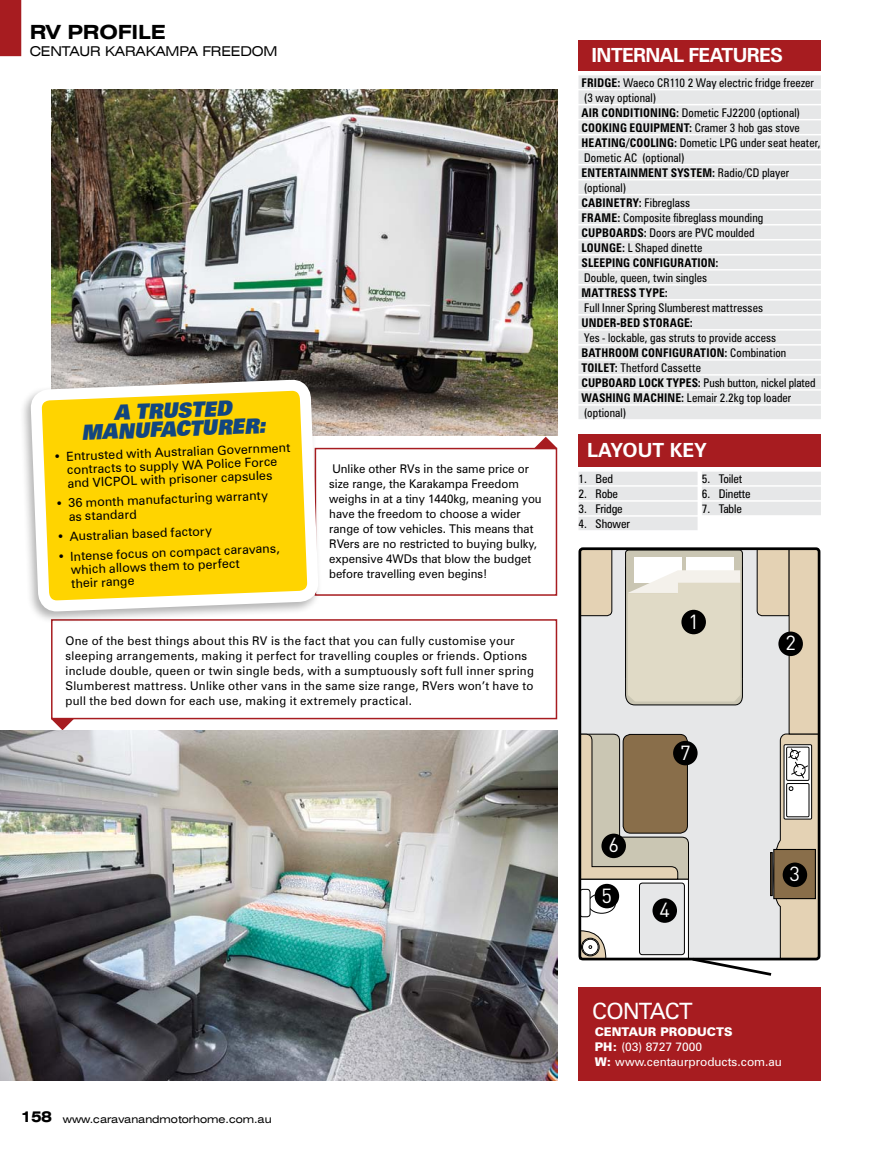
<style>
.page{position:relative;width:872px;height:1149px;background:#fff}
.page>*{position:absolute;margin:0;border:0;box-sizing:border-box;transform-origin:0 0}
.t1{font:22.5px "Zurich BT";letter-spacing:-.03em;color:#fff}
.t2{font:italic 900 21px/18.8px "Zurich BT";color:#124680;text-align:center;scale:.94 1}
.t3{font:20.1px "DIN";color:#fff}
.t4{font:700 19.5px "Zurich BT";letter-spacing:-.03em;color:#fff}
.t5{font:700 19.5px "Zurich BT";color:#fff}
.t6{font:700 expanded 19.5px "Swiss 721 BT";letter-spacing:-.01em;color:#000}
.t7{font:expanded 13.5px "Swiss 721 BT";letter-spacing:-.01em;color:#000}
.t8{font:12.6px/13.5px "Zurich BT";color:#000}
.t9{font:condensed 12px/15px "Zurich BT";letter-spacing:.01em;color:#000}
.t10{font:12px/15px "Zurich BT";letter-spacing:.025em;color:#000}
.t11{font:12px/15px "Zurich BT";color:#000;scale:.96 1}
.t12{font:12px/15px "Zurich BT";color:#fff}
.t13{font:700 condensed 12px "Zurich BT";letter-spacing:.015em;color:#000}
.t14{font:900 12px "Zurich BT";color:#fff}
.t15{font:condensed 12px "Zurich BT";letter-spacing:-.01em;color:#000}
.t16{font:expanded 10.5px "Swiss 721 BT";color:#000}
.s1{font-weight:700;font-size:15px}
.s2{font-weight:700}
.s3{font-weight:900}
</style>
<div class="page">
<div style="left:578px;top:471px;width:119px;height:14px;background:#e6e7e8"></div>
<div style="left:578px;top:486px;width:119px;height:14px;background:#e6e7e8"></div>
<div style="left:578px;top:501px;width:119px;height:14px;background:#e6e7e8"></div>
<div style="left:578px;top:516px;width:119px;height:14px;background:#e6e7e8"></div>
<div style="left:702px;top:471px;width:119px;height:14px;background:#e6e7e8"></div>
<div style="left:702px;top:486px;width:119px;height:14px;background:#e6e7e8"></div>
<div style="left:702px;top:501px;width:119px;height:14px;background:#e6e7e8"></div>
<div style="left:578px;top:434px;width:243px;height:33px;background:#a71c20"></div>
<div style="left:578px;top:986px;width:243px;height:94px;background:#a71c20"></div>
<div style="left:578px;top:75px;width:243px;height:14px;background:#e6e7e8"></div>
<div style="left:578px;top:90px;width:243px;height:14px;background:#e6e7e8"></div>
<div style="left:578px;top:105px;width:243px;height:14px;background:#e6e7e8"></div>
<div style="left:578px;top:120px;width:243px;height:14px;background:#e6e7e8"></div>
<div style="left:578px;top:135px;width:243px;height:14px;background:#e6e7e8"></div>
<div style="left:578px;top:150px;width:243px;height:14px;background:#e6e7e8"></div>
<div style="left:578px;top:165px;width:243px;height:14px;background:#e6e7e8"></div>
<div style="left:578px;top:180px;width:243px;height:14px;background:#e6e7e8"></div>
<div style="left:578px;top:195px;width:243px;height:14px;background:#e6e7e8"></div>
<div style="left:578px;top:210px;width:243px;height:14px;background:#e6e7e8"></div>
<div style="left:578px;top:225px;width:243px;height:14px;background:#e6e7e8"></div>
<div style="left:578px;top:240px;width:243px;height:14px;background:#e6e7e8"></div>
<div style="left:578px;top:255px;width:243px;height:14px;background:#e6e7e8"></div>
<div style="left:578px;top:270px;width:243px;height:14px;background:#e6e7e8"></div>
<div style="left:578px;top:285px;width:243px;height:14px;background:#e6e7e8"></div>
<div style="left:578px;top:300px;width:243px;height:14px;background:#e6e7e8"></div>
<div style="left:578px;top:315px;width:243px;height:14px;background:#e6e7e8"></div>
<div style="left:578px;top:330px;width:243px;height:14px;background:#e6e7e8"></div>
<div style="left:578px;top:345px;width:243px;height:14px;background:#e6e7e8"></div>
<div style="left:578px;top:360px;width:243px;height:14px;background:#e6e7e8"></div>
<div style="left:578px;top:375px;width:243px;height:14px;background:#e6e7e8"></div>
<div style="left:578px;top:390px;width:243px;height:14px;background:#e6e7e8"></div>
<div style="left:578px;top:405px;width:243px;height:14px;background:#e6e7e8"></div>
<div style="left:578px;top:40px;width:243px;height:31px;background:#a71c20"></div>
<div style="left:579px;top:549px;width:240px;height:409px;background:#e6e7e8"></div>
<svg style="left:625px;top:551px;width:118px;height:154px"></svg>
<svg style="left:582px;top:551px;width:31px;height:65px"></svg>
<svg style="left:756px;top:551px;width:32px;height:65px"></svg>
<div style="left:789px;top:549px;width:29px;height:184px;background:#e4d2b4"></div>
<svg style="left:581px;top:732px;width:237px;height:243px"></svg>
<div style="left:578px;top:547px;width:242px;height:413px;border:3px solid #000;border-radius:3px"></div>
<img style="left:51px;top:89px;width:506px;height:346px">
<div style="left:51px;top:619px;width:506px;height:100px;background:#fff;border:2px solid #a71c20"></div>
<div style="left:315px;top:447px;width:242px;height:148px;background:#fff;border:2px solid #a71c20"></div>
<svg style="left:534px;top:436px;width:23px;height:12px"></svg>
<div style="left:681px;top:609px;width:25px;height:25px;background:#000;border-radius:50%"></div>
<div style="left:778px;top:631px;width:25px;height:25px;background:#000;border-radius:50%"></div>
<div style="left:782px;top:862px;width:25px;height:24px;background:#000;border-radius:50%"></div>
<div style="left:652px;top:898px;width:25px;height:24px;background:#000;border-radius:50%"></div>
<div style="left:594px;top:883px;width:25px;height:25px;background:#000;border-radius:50%"></div>
<div style="left:601px;top:833px;width:25px;height:24px;background:#000;border-radius:50%"></div>
<div style="left:673px;top:740px;width:24px;height:25px;background:#000;border-radius:50%"></div>
<img style="left:0;top:730px;width:557px;height:350px">
<div style="left:19px;top:376px;width:303px;height:248px;background:#000;opacity:.3"></div>
<svg style="left:33px;top:384px;width:283px;height:697px"></svg>
<svg style="left:0;top:0;width:21px;height:56px"></svg>
<h3 class="t6" style="left:30px;top:20px;width:137px">RV PROFILE</h3>
<p class="t7" style="left:30px;top:43px;width:249px">CENTAUR KARAKAMPA FREEDOM</p>
<h2 class="t2" style="left:80px;top:404px;width:198px;rotate:-2deg">A TRUSTED<br>MANUFACTURER:</h2>
<p class="t8" style="left:53px;top:449px;width:238px;text-align:center;rotate:-2deg">• Entrusted with Australian Government contracts to supply WA Police Force<br>and VICPOL with prisoner capsules</p>
<p class="t8" style="left:68px;top:495px;width:201px;text-indent:-13px;rotate:-2deg">• 36 month manufacturing warranty as standard</p>
<p class="t8" style="left:57px;top:529px;width:157px;rotate:-2deg">• Australian based factory</p>
<p class="t8" style="left:70px;top:548px;width:211px;text-indent:-13px;rotate:-2deg">• Intense focus on compact caravans, which allows them to perfect<br>their range</p>
<p class="t11" style="left:329px;top:460px;width:223px">Unlike other RVs in the same price or size range, the Karakampa Freedom weighs in at a tiny 1440kg, meaning you have the freedom to choose a wider range of tow vehicles. This means that RVers are no restricted to buying bulky, expensive 4WDs that blow the budget before travelling even begins!</p>
<p class="t10" style="left:65px;top:632px;width:470px">One of the best things about this RV is the fact that you can fully customise your sleeping arrangements, making it perfect for travelling couples or friends. Options include double, queen or twin single beds, with a sumptuously soft full inner spring Slumberest mattress. Unlike other vans in the same size range, RVers won’t have to pull the bed down for each use, making it extremely practical.</p>
<p class="t16" style="left:21px;top:1112px;width:252px"><span class="s1">158</span> www.caravanandmotorhome.com.au</p>
<h3 class="t4" style="left:591px;top:43px;width:193px">inTERNAL FEATURES</h3>
<p class="t9" style="left:581px;top:75px;width:240px"><span class="s2">FRIDGE:</span> Waeco CR110 2 Way electric fridge freezer (3 way optional)<br><span class="s2">AIR CONDITIONING:</span> Dometic FJ2200 (optional)<br><span class="s2">COOKING EQUIPMENT:</span> Cramer 3 hob gas stove<br><span class="s2">HEATING/COOLING:</span> Dometic LPG under seat heater,<br>Dometic AC (optional)<br><span class="s2">ENTERTAINMENT SYSTEM:</span> Radio/CD player (optional)<br><span class="s2">CABINETRY:</span> Fibreglass<br><span class="s2">FRAME:</span> Composite fibreglass mounding<br><span class="s2">CUPBOARDS:</span> Doors are PVC moulded<br><span class="s2">LOUNGE:</span> L Shaped dinette<br><span class="s2">SLEEPING CONFIGURATION:</span></p>
<p class="t9" style="left:584px;top:270px;width:124px">Double, queen, twin singles</p>
<p class="t13" style="left:581px;top:285px;width:88px">MATTRESS TYPE:</p>
<p class="t9" style="left:584px;top:300px;width:180px">Full Inner Spring Slumberest mattresses</p>
<p class="t13" style="left:581px;top:315px;width:113px">UNDER-BED STORAGE:</p>
<p class="t9" style="left:581px;top:330px;width:236px">Yes - lockable, gas struts to provide access <span class="s2">BATHROOM CONFIGURATION:</span> Combination <span class="s2">TOILET:</span> Thetford Cassette<br><span class="s2">CUPBOARD LOCK TYPES:</span> Push button, nickel plated <span class="s2">WASHING MACHINE:</span> Lemair 2.2kg top loader (optional)</p>
<h3 class="t5" style="left:587px;top:438px;width:122px">LAYOUT KEY</h3>
<p class="t9" style="left:578px;top:471px;width:36px">1. Bed</p>
<p class="t9" style="left:578px;top:486px;width:41px">2. Robe</p>
<p class="t9" style="left:578px;top:501px;width:46px">3. Fridge</p>
<p class="t9" style="left:578px;top:516px;width:53px">4. Shower</p>
<p class="t9" style="left:702px;top:471px;width:42px">5. Toilet</p>
<p class="t15" style="left:702px;top:486px;width:50px">6. Dinette</p>
<p class="t9" style="left:702px;top:501px;width:41px">7. Table</p>
<h3 class="t3" style="left:688px;top:608px;width:12px">1</h3>
<h3 class="t3" style="left:785px;top:630px;width:12px">2</h3>
<h3 class="t3" style="left:608px;top:832px;width:12px">6</h3>
<h3 class="t3" style="left:601px;top:882px;width:12px">5</h3>
<h3 class="t3" style="left:680px;top:739px;width:12px">7</h3>
<h3 class="t3" style="left:659px;top:897px;width:12px">4</h3>
<h3 class="t3" style="left:789px;top:861px;width:12px">3</h3>
<h1 class="t1" style="left:592px;top:996px;width:102px">CONTACT</h1>
<p class="t14" style="left:594px;top:1023px;width:76px">CENTAUR PROD</p>
<p class="t12" style="left:594px;top:1023px;width:189px;text-indent:103px"><span class="s3">UCTS<br>Ph:</span> (03) 8727 7000<br><span class="s3">W:</span> www.centaurproducts.com.au</p>
</div>
